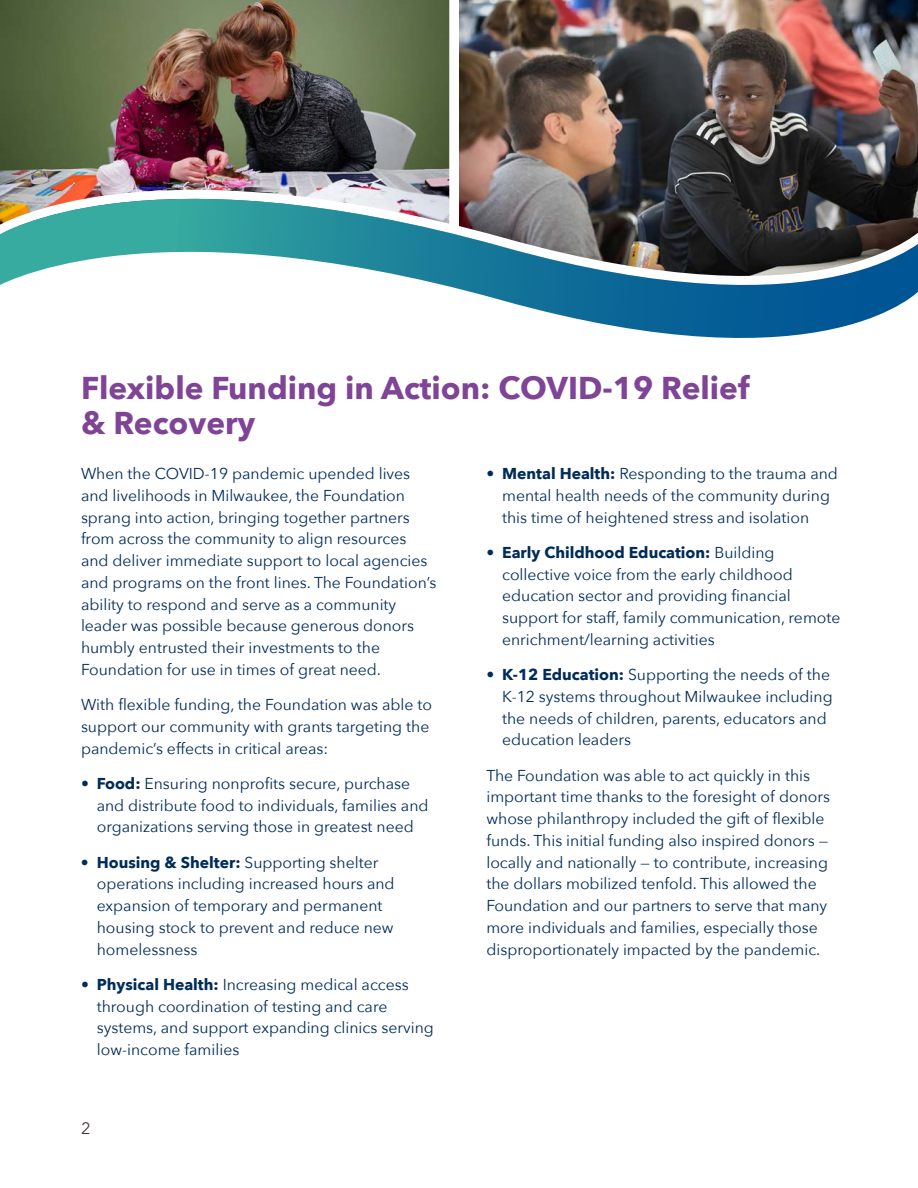
<style>
.page{position:relative;width:918px;height:1188px;background:#fff}
.page>*{position:absolute;margin:0;border:0;box-sizing:border-box;transform-origin:0 0}
.t1{font:700 31.5px/34.5px "Avenir Next";color:#804497}
.t2{font:16.5px "Avenir Next";color:#3e3835}
.t3{font:15.75px/21.8px "Avenir Next";color:#002c59}
.s1{font-weight:700}
</style>
<div class="page">
<img style="left:0;top:0;width:449px;height:130px">
<img style="left:459px;top:0;width:459px;height:130px">
<img style="left:0;top:130px;width:918px;height:62px">
<svg style="left:0;top:192px;width:918px;height:146px"></svg>
<p class="t1" style="left:81px;top:371px;width:670px">Flexible Funding in Action: COVID-19 Relief &amp; Recovery</p>
<p class="t3" style="left:81px;top:462px;width:357px">When the COVID-19 pandemic upended lives and livelihoods in Milwaukee, the Foundation sprang into action, bringing together partners from across the community to align resources and deliver immediate support to local agencies and programs on the front lines. The Foundation’s ability to respond and serve as a community leader was possible because generous donors humbly entrusted their investments to the Foundation for use in times of great need.</p>
<p class="t3" style="left:81px;top:693px;width:353px">With flexible funding, the Foundation was able to support our community with grants targeting the pandemic’s effects in critical areas:</p>
<p class="t3" style="left:97px;top:772px;width:333px;text-indent:-16px">• <span class="s1">Food:</span> Ensuring nonprofits secure, purchase and distribute food to individuals, families and organizations serving those in greatest need</p>
<p class="t3" style="left:97px;top:851px;width:299px;text-indent:-16px">• <span class="s1">Housing &amp; Shelter:</span> Supporting shelter operations including increased hours and expansion of temporary and permanent housing stock to prevent and reduce new homelessness</p>
<p class="t3" style="left:97px;top:973px;width:339px;text-indent:-16px">• <span class="s1">Physical Health:</span> Increasing medical access through coordination of testing and care systems, and support expanding clinics serving low-income families</p>
<p class="t2" style="left:81px;top:1114px;width:11px">2</p>
<p class="t3" style="left:502px;top:462px;width:337px;text-indent:-16px">• <span class="s1">Mental Health:</span> Responding to the trauma and mental health needs of the community during this time of heightened stress and isolation</p>
<p class="t3" style="left:502px;top:541px;width:340px;text-indent:-16px">• <span class="s1">Early Childhood Education:</span> Building collective voice from the early childhood education sector and providing financial support for staff, family communication, remote enrichment/learning activities</p>
<p class="t3" style="left:502px;top:663px;width:332px;text-indent:-16px">• <span class="s1">K-12 Education:</span> Supporting the needs of the K-12 systems throughout Milwaukee including the needs of children, parents, educators and education leaders</p>
<p class="t3" style="left:486px;top:764px;width:345px">The Foundation was able to act quickly in this important time thanks to the foresight of donors whose philanthropy included the gift of flexible funds. This initial funding also inspired donors — locally and nationally — to contribute, increasing the dollars mobilized tenfold. This allowed the Foundation and our partners to serve that many more individuals and families, especially those disproportionately impacted by the pandemic.</p>
</div>
